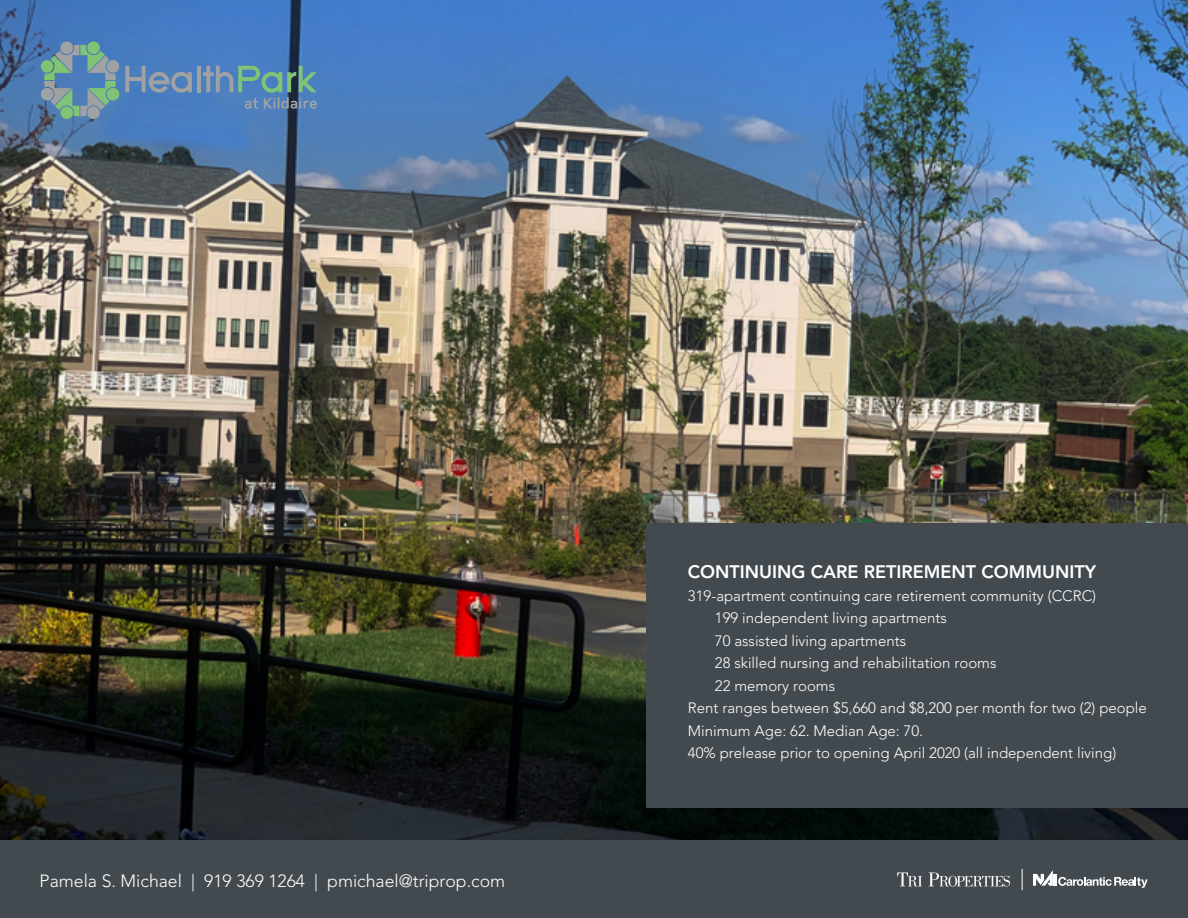
<style>
.page{position:relative;width:1188px;height:918px;background:#fff}
.page>*{position:absolute;margin:0;border:0;box-sizing:border-box;transform-origin:0 0}
.Heading_4{font:800 18px "Avenir";color:#fff}
.t1{font:300 17.7px "Avenir";color:#fff}
.Heading_4-2{font:300 15px "Avenir";color:#fff}
</style>
<div class="page">
<div style="left:0;top:838px;width:1188px;height:80px;background:#434a4f"></div>
<svg style="left:897px;top:873px;width:25px;height:14px"></svg>
<svg style="left:929px;top:873px;width:81px;height:14px"></svg>
<svg style="left:1022px;top:869px;width:1px;height:21px"></svg>
<svg style="left:1033px;top:870px;width:115px;height:18px"></svg>
<img style="left:0;top:0;width:1188px;height:840px">
<svg style="left:87px;top:106px;width:13px;height:13px"></svg>
<div style="left:41px;top:88px;width:12px;height:13px;background:#9fa1a2;border-radius:50%"></div>
<div style="left:60px;top:42px;width:13px;height:12px;background:#9fa1a2;border-radius:50%"></div>
<svg style="left:107px;top:60px;width:12px;height:13px"></svg>
<svg style="left:60px;top:106px;width:13px;height:13px"></svg>
<svg style="left:44px;top:44px;width:73px;height:72px;background:#6d94a2"></svg>
<div style="left:107px;top:88px;width:12px;height:13px;background:#80c374;border-radius:50%"></div>
<div style="left:87px;top:42px;width:13px;height:12px;background:#80c374;border-radius:50%"></div>
<div style="left:41px;top:60px;width:12px;height:13px;background:#80c374;border-radius:50%"></div>
<svg style="left:125px;top:65px;width:68px;height:28px;background:#6a8bb3"></svg>
<hr style="left:197px;top:66px;width:4px;height:26px;background:#9fa1a2">
<svg style="left:203px;top:65px;width:115px;height:44px;background:#5a88a7"></svg>
<div style="left:647px;top:523px;width:541px;height:284px;background:#434a4f"></div>
<p class="t1" style="left:40px;top:870px;width:467px">Pamela S. Michael | 919 369 1264 | pmichael@triprop.com</p>
<p class="Heading_4" style="left:688px;top:561px;width:410px">CONTINUING CARE RETIREMENT COMMUNITY</p>
<p class="Heading_4-2" style="left:688px;top:587px;width:410px">319-apartment continuing care retirement community (CCRC)</p>
<p class="Heading_4-2" style="left:715px;top:609px;width:234px">199 independent living apartments</p>
<p class="Heading_4-2" style="left:715px;top:632px;width:193px">70 assisted living apartments</p>
<p class="Heading_4-2" style="left:715px;top:654px;width:283px">28 skilled nursing and rehabilitation rooms</p>
<p class="Heading_4-2" style="left:715px;top:677px;width:122px">22 memory rooms</p>
<p class="Heading_4-2" style="left:688px;top:699px;width:460px">Rent ranges between $5,660 and $8,200 per month for two (2) people</p>
<p class="Heading_4-2" style="left:688px;top:722px;width:237px">Minimum Age: 62. Median Age: 70.</p>
<p class="Heading_4-2" style="left:688px;top:744px;width:430px">40% prelease prior to opening April 2020 (all independent living)</p>
</div>
